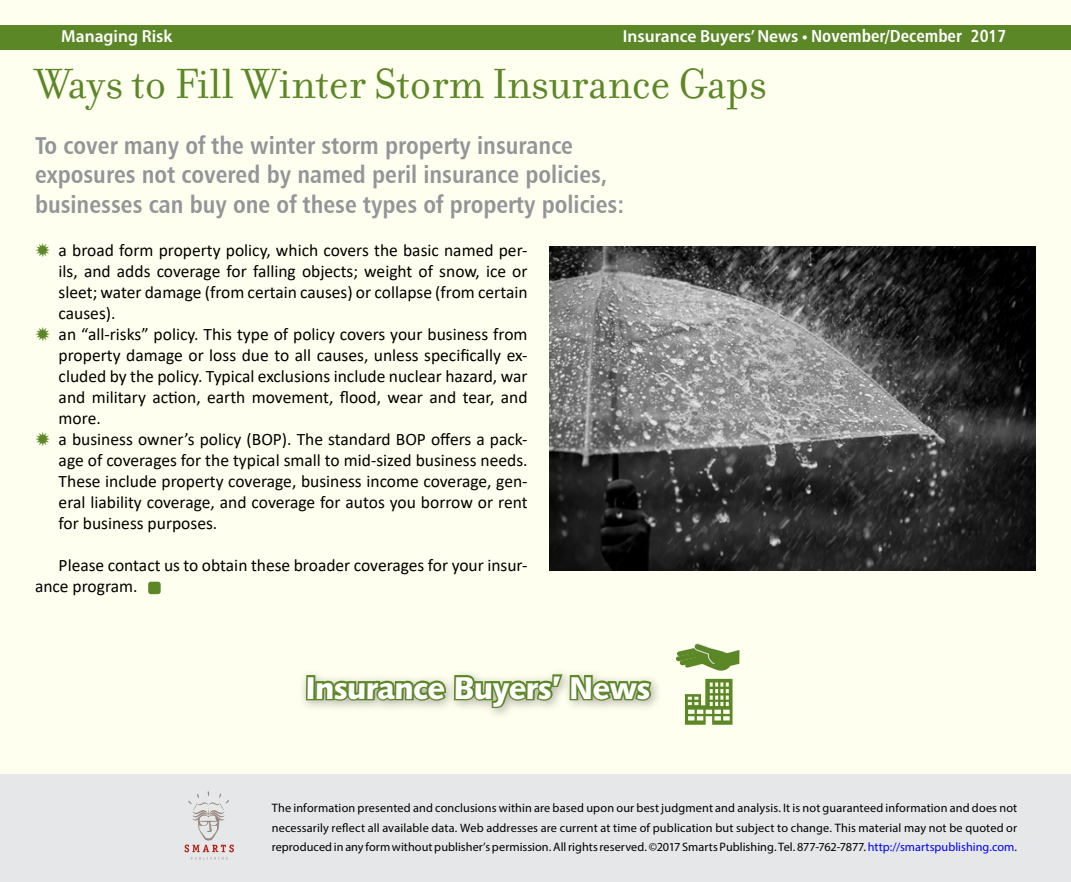
<style>
.page{position:relative;width:1071px;height:882px;background:#fff}
.page>*{position:absolute;margin:0;border:0;box-sizing:border-box;transform-origin:0 0}
.t1{font:45.5px "Filosofia";color:#5c8727}
.t2{font:31.5px "Humanist 531 BT Black A";letter-spacing:-.025em;color:#fff}
.t3{font:24.5px/29.4px "Humanist 777 BT Bold Condensed B";color:#939598}
.t4{font:17.5px/21px "Calibri";color:#000}
.t5{font:600 17.5px "Myriad Pro";color:#fff}
.t6{font:12.25px/19.2px "Myriad Pro";color:#000;text-align:justify}
.s1{font-family:"Humanist 777 BT Bold Condensed B";font-weight:400}
.s2{color:#00f}
</style>
<div class="page">
<div style="left:1px;top:1px;width:1070px;height:881px;background:#fffff0"></div>
<div style="left:0;top:25px;width:1071px;height:24px;background:#5c8727"></div>
<div style="left:0;top:775px;width:1071px;height:107px;background:#e6e7e8"></div>
<svg style="left:185px;top:791px;width:49px;height:69px"></svg>
<svg style="left:676px;top:643px;width:63px;height:28px"></svg>
<svg style="left:685px;top:679px;width:48px;height:46px"></svg>
<div style="left:299px;top:667px;width:363px;height:53px;background:#000;opacity:.3"></div>
<div style="left:306px;top:675px;width:9px;height:25px;border:4px solid #5c8727"></div>
<svg style="left:313px;top:667px;width:341px;height:108px"></svg>
<div style="left:148px;top:582px;width:13px;height:12px;background:#5c8727;border-radius:3px"></div>
<img style="left:550px;top:247px;width:486px;height:324px">
<p class="t5" style="left:61px;top:25px;width:113px">Managing Risk</p>
<p class="t5" style="left:623px;top:25px;width:385px">Insurance Buyers’ News • <span class="s1">November/December 2017</span></p>
<h1 class="t1" style="left:35px;top:59px;width:733px">Ways to Fill Winter Storm Insurance Gaps</h1>
<h3 class="t3" style="left:35px;top:130px;width:591px">To cover many of the winter storm property insurance exposures not covered by named peril insurance policies, businesses can buy one of these types of property policies:</h3>
<p class="t4" style="left:59px;top:239px;width:471px">a broad form property policy, which covers the basic named per&shy;ils, and adds coverage for falling objects; weight of snow, ice or sleet; water damage (from certain causes) or collapse (from certain causes).<br>an “all-risks” policy. This type of policy covers your business from property damage or loss due to all causes, unless specifically ex&shy;cluded by the policy. Typical exclusions include nuclear hazard, war and military action, earth movement, flood, wear and tear, and more.<br>a business owner’s policy (BOP). The standard BOP offers a pack&shy;age of coverages for the typical small to mid-sized business needs.<br>These include property coverage, business income coverage, gen&shy;eral liability coverage, and coverage for autos you borrow or rent for business purposes.</p>
<p class="t4" style="left:35px;top:554px;width:494px;text-indent:24px">Please contact us to obtain these broader coverages for your insur&shy;ance program.</p>
<h2 class="t2" style="left:306px;top:668px;width:346px">Insurance Buyers’ News</h2>
<p class="t6" style="left:272px;top:799px;width:747px">The information presented and conclusions within are based upon our best judgment and analysis. It is not guaranteed information and does not necessarily reflect all available data. Web addresses are current at time of publication but subject to change. This material may not be quoted or reproduced in any form without publisher’s permission. All rights reserved. ©2017 Smarts Publishing. Tel. 877-762-7877. <span class="s2">http://smartspublishing.com</span>.</p>
</div>
